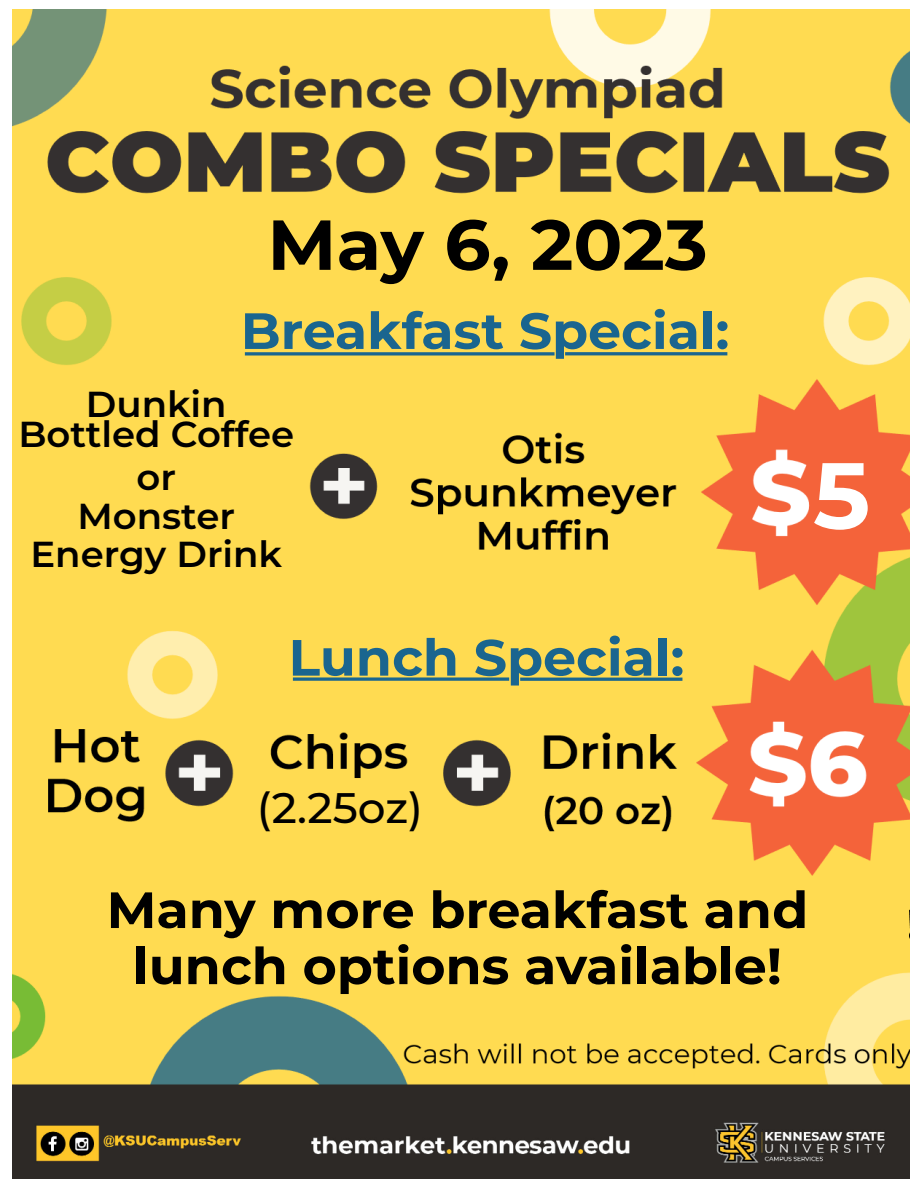
<style>
.page{position:relative;width:918px;height:1188px;background:#fff}
.page>*{position:absolute;margin:0;border:0;box-sizing:border-box;transform-origin:0 0}
.t1{font:700 93.6px "Montserrat";color:#fff}
.t2{font:700 70.65px "Montserrat";color:#000}
.t3{font:700 50.85px/56.1px "Montserrat";color:#000;text-align:center}
.t4{font:700 50.85px "Montserrat";color:#1a658f}
.t5{font:500 42.75px "Montserrat";color:#000}
.t6{font:600 36.15px/38.4px "Montserrat";color:#000;text-align:center}
</style>
<div class="page">
<img style="left:12px;top:10px;width:897px;height:1169px">
<div style="left:18px;top:421px;width:274px;height:171px;background:#ffdb51"></div>
<div style="left:241px;top:357px;width:470px;height:58px;background:#ffdb51"></div>
<div style="left:266px;top:237px;width:410px;height:64px;background:#ffdb51"></div>
<div style="left:271px;top:637px;width:366px;height:53px;background:#ffdb51"></div>
<svg style="left:245px;top:352px;width:310px;height:4px"></svg>
<hr style="left:565px;top:352px;width:162px;height:3px;background:#1a6690">
<svg style="left:293px;top:677px;width:216px;height:4px"></svg>
<hr style="left:520px;top:678px;width:162px;height:3px;background:#1a6690">
<div style="left:14px;top:894px;width:895px;height:67px;background:#ffdb51"></div>
<div style="left:260px;top:779px;width:158px;height:54px;background:#ffdb51"></div>
<div style="left:810px;top:447px;width:73px;height:100px;background:#f4633a"></div>
<h2 class="t2" style="left:267px;top:194px;width:442px">May 6, 2023</h2>
<p class="t4" style="left:241px;top:294px;width:490px">Breakfast Special:</p>
<p class="t6" style="left:18px;top:387px;width:277px;line-height:30.2px">Dunkin<br>Bottled Coffee</p>
<p class="t6" style="left:30px;top:457px;width:253px">or<br>Monster<br>Energy Drink</p>
<p class="t4" style="left:289px;top:621px;width:397px">Lunch Special:</p>
<h1 class="t1" style="left:813px;top:428px;width:59px">5</h1>
<p class="t5" style="left:257px;top:778px;width:168px">(2.25oz)</p>
<p class="t3" style="left:107px;top:879px;width:703px">Many more breakfast and lunch options available!</p>
</div>
